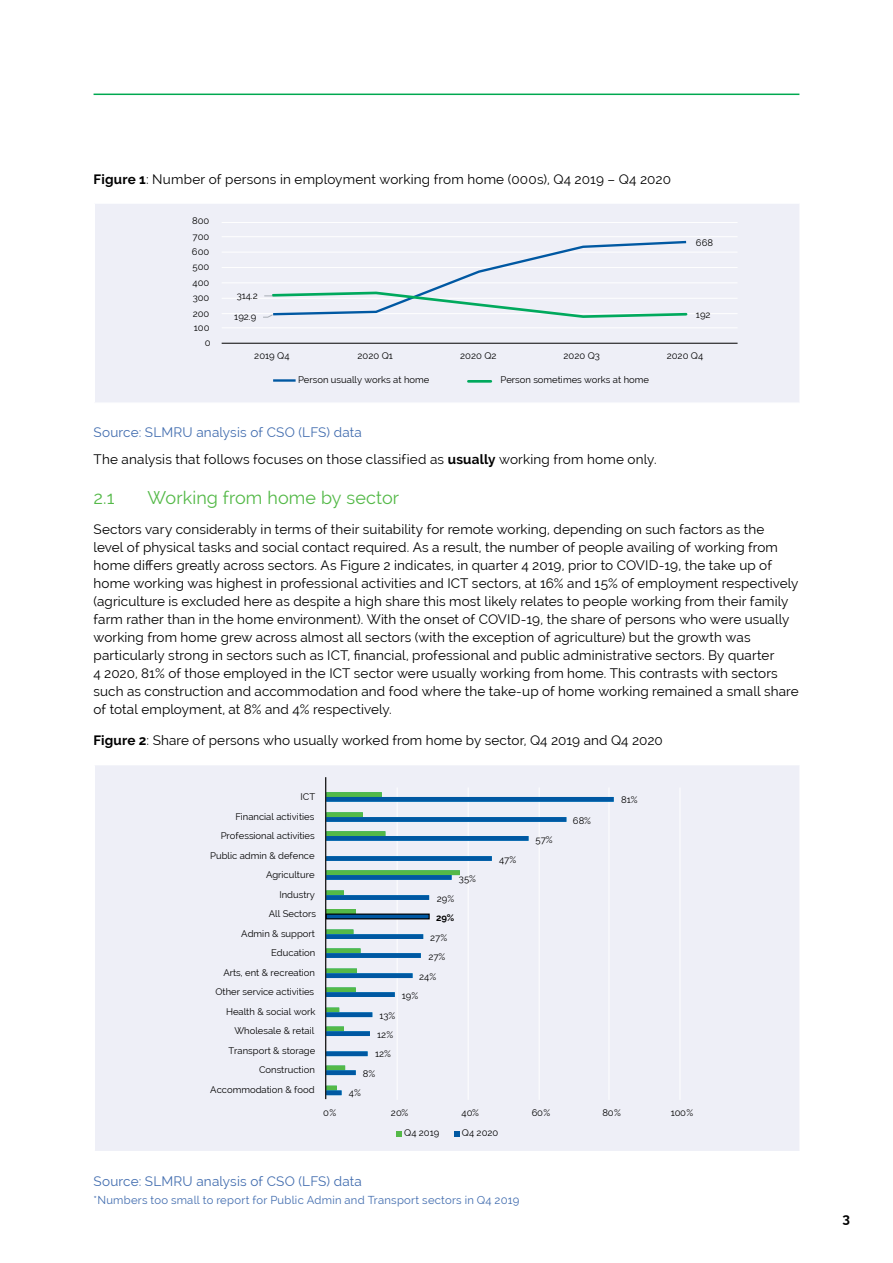
<style>
.page{position:relative;width:893px;height:1263px;background:#fff}
.page>*{position:absolute;margin:0;border:0;box-sizing:border-box;transform-origin:0 0}
.t1{font:18px "Raleway";letter-spacing:.005em;color:#54b948}
.t2{font:13.5px/18px "Raleway";letter-spacing:.01em;color:#000}
.t3{font:13.5px "Raleway";letter-spacing:.015em;color:#426daf}
.t4{font:700 13.5px "Raleway";color:#000}
.t5{font:11.25px "Raleway";letter-spacing:.02em;color:#426daf}
.t6{font:9.45px/20.1px "Raleway";color:#000;text-align:right}
.t7{font:700 9.45px "Raleway";color:#000}
.s1{font-weight:700}
.s2{color:#426daf}
</style>
<div class="page">
<hr style="left:94px;top:94px;width:705px;height:1px;background:#00a850">
<div style="left:94px;top:203px;width:706px;height:200px;background:#eeeff7"></div>
<hr style="left:94px;top:202px;width:707px;height:2px;background:#fff">
<hr style="left:94px;top:204px;width:1px;height:198px;background:#fff">
<hr style="left:799px;top:204px;width:2px;height:198px;background:#fff">
<hr style="left:94px;top:402px;width:707px;height:2px;background:#fff">
<hr style="left:222px;top:327px;width:516px;height:1px;background:#fff">
<hr style="left:222px;top:313px;width:516px;height:1px;background:#fff">
<hr style="left:222px;top:298px;width:516px;height:1px;background:#fff">
<hr style="left:222px;top:282px;width:516px;height:1px;background:#fff">
<hr style="left:222px;top:267px;width:516px;height:1px;background:#fff">
<hr style="left:222px;top:252px;width:516px;height:1px;background:#fff">
<hr style="left:222px;top:236px;width:516px;height:1px;background:#fff">
<hr style="left:222px;top:222px;width:516px;height:1px;background:#fff">
<hr style="left:222px;top:343px;width:516px;height:1px;background:#000">
<svg style="left:263px;top:240px;width:425px;height:78px"></svg>
<hr style="left:273px;top:379px;width:23px;height:3px;background:#0058a2">
<hr style="left:468px;top:380px;width:23px;height:3px;background:#00a95d">
<div style="left:94px;top:764px;width:706px;height:388px;background:#eeeff7"></div>
<hr style="left:94px;top:764px;width:707px;height:1px;background:#fff">
<hr style="left:94px;top:765px;width:1px;height:386px;background:#fff">
<hr style="left:799px;top:765px;width:2px;height:386px;background:#fff">
<hr style="left:94px;top:1151px;width:707px;height:1px;background:#fff">
<hr style="left:397px;top:787px;width:1px;height:313px;background:#fff">
<hr style="left:468px;top:787px;width:1px;height:313px;background:#fff">
<hr style="left:539px;top:787px;width:1px;height:313px;background:#fff">
<hr style="left:608px;top:787px;width:1px;height:313px;background:#fff">
<hr style="left:679px;top:787px;width:1px;height:313px;background:#fff">
<svg style="left:326px;top:797px;width:288px;height:298px"></svg>
<svg style="left:396px;top:1131px;width:6px;height:5px"></svg>
<svg style="left:454px;top:1131px;width:6px;height:5px"></svg>
<hr style="left:325px;top:777px;width:1px;height:322px;background:#000">
<p class="t2" style="left:94px;top:170px;width:579px"><span class="s1">Figure 1</span>: Number of persons in employment working from home (000s), Q4 2019 – Q4 2020</p>
<p class="t6" style="left:192px;top:211px;width:19px">800</p>
<p class="t6" style="left:193px;top:226px;width:18px">700</p>
<p class="t6" style="left:192px;top:242px;width:19px">600</p>
<p class="t6" style="left:193px;top:257px;width:18px">500</p>
<p class="t6" style="left:193px;top:272px;width:18px">400</p>
<p class="t6" style="left:193px;top:288px;width:18px">300</p>
<p class="t6" style="left:193px;top:303px;width:18px">200</p>
<p class="t6" style="left:194px;top:317px;width:17px">100</p>
<p class="t6" style="left:205px;top:333px;width:7px">0</p>
<p class="t6" style="left:237px;top:285px;width:23px">314.2</p>
<p class="t6" style="left:234px;top:307px;width:24px">192.9</p>
<p class="t6" style="left:696px;top:232px;width:19px">668</p>
<p class="t6" style="left:696px;top:304px;width:16px">192</p>
<p class="t6" style="left:254px;top:346px;width:37px">2019 Q4</p>
<p class="t6" style="left:357px;top:346px;width:37px">2020 Q1</p>
<p class="t6" style="left:460px;top:346px;width:38px">2020 Q2</p>
<p class="t6" style="left:563px;top:346px;width:38px">2020 Q3</p>
<p class="t6" style="left:667px;top:346px;width:38px">2020 Q4</p>
<p class="t6" style="left:298px;top:369px;width:133px">Person usually works at home</p>
<p class="t6" style="left:500px;top:369px;width:150px">Person sometimes works at home</p>
<p class="t2" style="left:94px;top:419px;width:564px;line-height:26.5px"><span class="s2">Source: SLMRU analysis of CSO (LFS) data<br></span>The analysis that follows focuses on those classified as <span class="s1">usually</span> working from home only.</p>
<h1 class="t1" style="left:94px;top:487px;width:22px">2.1</h1>
<h1 class="t1" style="left:148px;top:487px;width:253px">Working from home by sector</h1>
<p class="t2" style="left:94px;top:520px;width:707px">Sectors vary considerably in terms of their suitability for remote working, depending on such factors as the<br>level of physical tasks and social contact required. As a result, the number of people availing of working from home differs greatly across sectors. As Figure 2 indicates, in quarter 4 2019, prior to COVID-19, the take up of home working was highest in professional activities and ICT sectors, at 16% and 15% of employment respectively (agriculture is excluded here as despite a high share this most likely relates to people working from their family farm rather than in the home environment). With the onset of COVID-19, the share of persons who were usually working from home grew across almost all sectors (with the exception of agriculture) but the growth was particularly strong in sectors such as ICT, financial, professional and public administrative sectors. By quarter<br>4 2020, 81% of those employed in the ICT sector were usually working from home. This contrasts with sectors such as construction and accommodation and food where the take-up of home working remained a small share of total employment, at 8% and 4% respectively.</p>
<p class="t2" style="left:94px;top:731px;width:571px"><span class="s1">Figure 2</span>: Share of persons who usually worked from home by sector, Q4 2019 and Q4 2020</p>
<p class="t6" style="left:235px;top:786px;width:81px">ICT<br>Financial activities</p>
<p class="t6" style="left:210px;top:825px;width:106px">Professional activities<br>Public admin &amp; defence</p>
<p class="t6" style="left:266px;top:865px;width:51px">Agriculture<br>Industry</p>
<p class="t6" style="left:241px;top:904px;width:76px">All Sectors<br>Admin &amp; support</p>
<p class="t6" style="left:223px;top:943px;width:93px">Education<br>Arts, ent &amp; recreation</p>
<p class="t6" style="left:215px;top:982px;width:101px">Other service activities<br>Health &amp; social work</p>
<p class="t6" style="left:228px;top:1021px;width:88px;text-align:center">Wholesale &amp; retail<br>Transport &amp; storage</p>
<p class="t6" style="left:210px;top:1060px;width:106px">Construction<br>Accommodation &amp; food</p>
<p class="t6" style="left:459px;top:868px;width:19px">35%</p>
<p class="t6" style="left:437px;top:888px;width:19px">29%</p>
<p class="t7" style="left:436px;top:912px;width:20px">29%</p>
<p class="t6" style="left:428px;top:928px;width:20px;line-height:18.9px;text-align:left">27%<br>27%</p>
<p class="t6" style="left:419px;top:966px;width:19px">24%</p>
<p class="t6" style="left:402px;top:985px;width:18px">19%</p>
<p class="t6" style="left:375px;top:1006px;width:22px;line-height:18.9px;text-align:center">13%<br>12%<br>12%</p>
<p class="t6" style="left:363px;top:1063px;width:14px">8%</p>
<p class="t6" style="left:349px;top:1082px;width:13px">4%</p>
<p class="t6" style="left:499px;top:849px;width:19px">47%</p>
<p class="t6" style="left:535px;top:829px;width:19px">57%</p>
<p class="t6" style="left:573px;top:810px;width:20px">68%</p>
<p class="t6" style="left:621px;top:790px;width:18px">81%</p>
<p class="t6" style="left:323px;top:1102px;width:15px">0%</p>
<p class="t6" style="left:391px;top:1102px;width:19px">20%</p>
<p class="t6" style="left:461px;top:1102px;width:19px">40%</p>
<p class="t6" style="left:532px;top:1102px;width:20px">60%</p>
<p class="t6" style="left:602px;top:1102px;width:20px">80%</p>
<p class="t6" style="left:671px;top:1102px;width:24px">100%</p>
<p class="t6" style="left:404px;top:1122px;width:37px">Q4 2019</p>
<p class="t6" style="left:462px;top:1122px;width:38px">Q4 2020</p>
<p class="t3" style="left:94px;top:1173px;width:270px">Source: SLMRU analysis of CSO (LFS) data</p>
<p class="t5" style="left:94px;top:1193px;width:427px">*Numbers too small to report for Public Admin and Transport sectors in Q4 2019</p>
<p class="t4" style="left:842px;top:1210px;width:9px">3</p>
</div>
